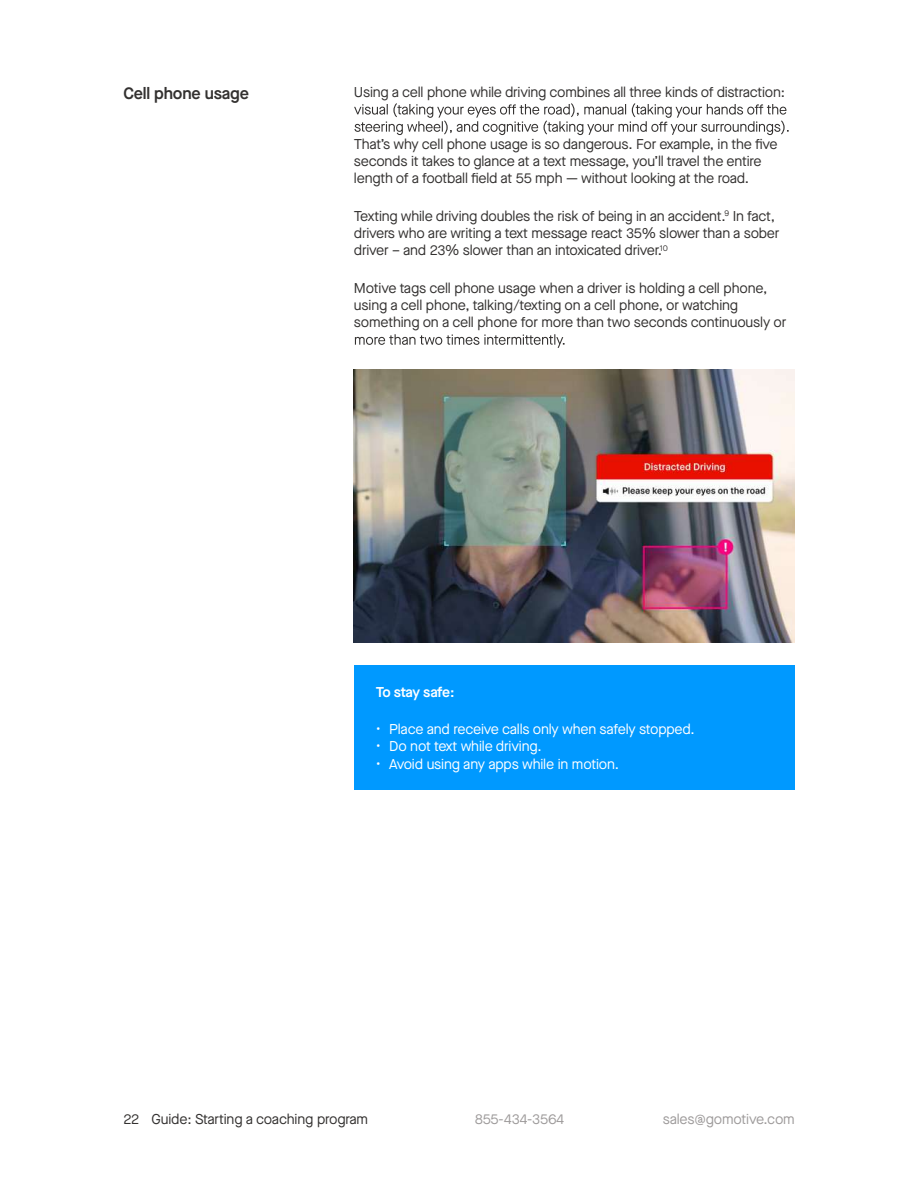
<style>
.page{position:relative;width:918px;height:1188px;background:#fff}
.page>*{position:absolute;margin:0;border:0;box-sizing:border-box;transform-origin:0 0}
.t1{font:600 16.5px "Maison Neue";letter-spacing:-.01em;color:#333130}
.t2{font:14.25px/17.2px "Maison Neue";letter-spacing:-.015em;color:#333130}
.t3{font:14.25px "Maison Neue";letter-spacing:-.01em;color:#fff}
.t4{font:14.25px "Maison Neue";letter-spacing:-.01em;color:#9e9b9b}
.t5{font:600 14.25px "Maison Neue";letter-spacing:-.03em;color:#fff}
</style>
<div class="page">
<div style="left:354px;top:665px;width:441px;height:125px;background:#09f"></div>
<svg style="left:354px;top:103px;width:435px;height:32px"></svg>
<svg style="left:355px;top:334px;width:210px;height:14px"></svg>
<img style="left:354px;top:370px;width:441px;height:272px">
<p class="t1" style="left:123px;top:82px;width:127px">Cell phone usage</p>
<p class="t2" style="left:354px;top:83px;width:433px">Using a cell phone while driving combines all three kinds of distraction:</p>
<p class="t2" style="left:354px;top:135px;width:425px">That’s why cell phone usage is so dangerous. For example, in the five seconds it takes to glance at a text message, you’ll travel the entire length of a football field at 55 mph — without looking at the road.</p>
<p class="t2" style="left:354px;top:207px;width:427px">Texting while driving doubles the risk of being in an accident.<sup>9</sup> In fact, drivers who are writing a text message react 35% slower than a sober driver – and 23% slower than an intoxicated driver.<sup>10</sup></p>
<p class="t2" style="left:354px;top:279px;width:434px">Motive tags cell phone usage when a driver is holding a cell phone, using a cell phone, talking/texting on a cell phone, or watching something on a cell phone for more than two seconds continuously or</p>
<p class="t5" style="left:376px;top:682px;width:80px">To stay safe:</p>
<p class="t3" style="left:376px;top:720px;width:321px">• Place and receive calls only when safely stopped.</p>
<p class="t3" style="left:376px;top:737px;width:168px">• Do not text while driving.</p>
<p class="t3" style="left:376px;top:754px;width:245px">• Avoid using any apps while in motion.</p>
<p class="t2" style="left:123px;top:1111px;width:246px">22 Guide: Starting a coaching program</p>
<p class="t4" style="left:475px;top:1110px;width:90px">855-434-3564</p>
<p class="t4" style="left:663px;top:1110px;width:134px">sales@gomotive.com</p>
</div>
